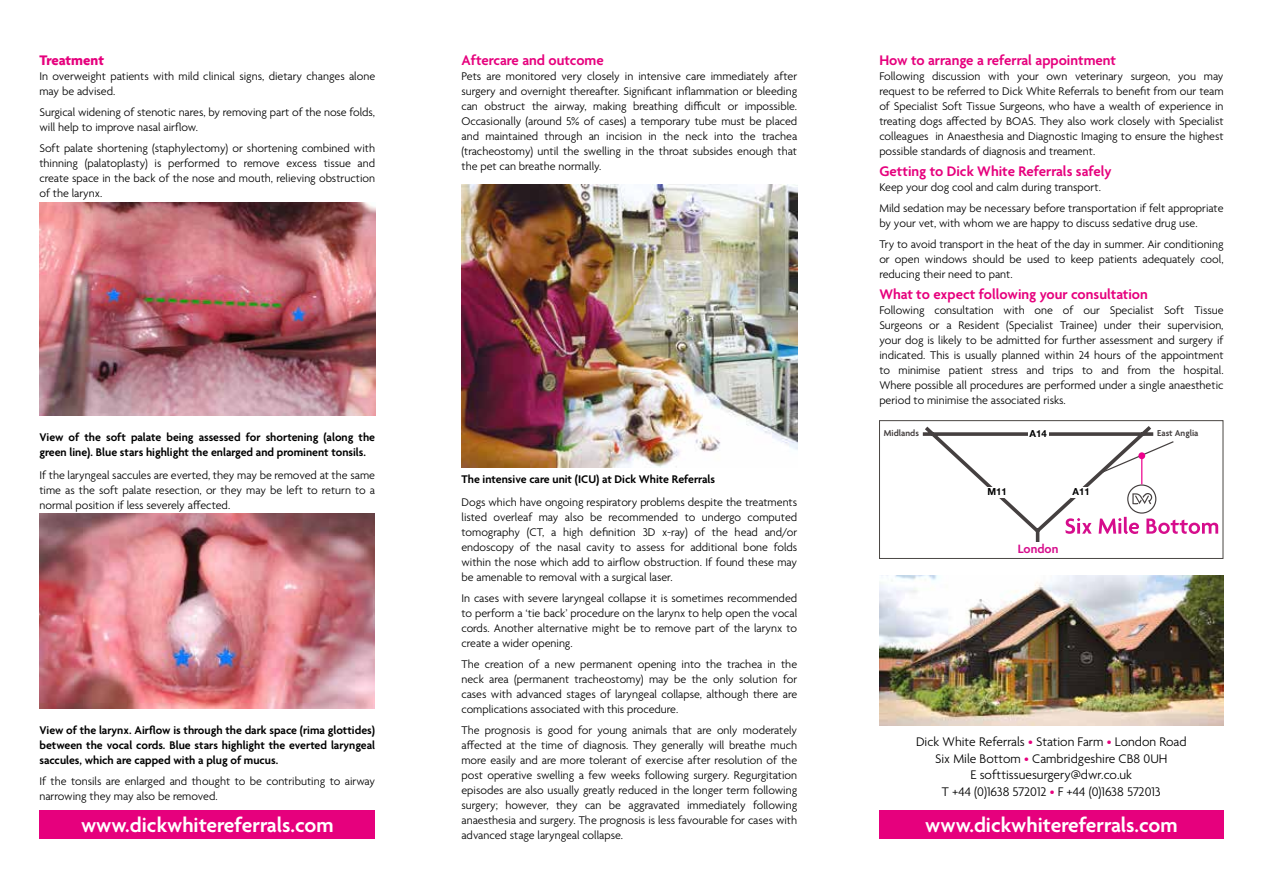
<style>
.page{position:relative;width:1263px;height:893px;background:#fff}
.page>*{position:absolute;margin:0;border:0;box-sizing:border-box;transform-origin:0 0}
.t1{font:600 21.75px "Agenda";color:#fff}
.t2{font:600 15px "Agenda";color:#e6007d}
.t3{font:700 15px "Agenda";letter-spacing:-.005em;color:#e6007d}
.t4{font:300 13.5px/16.5px "Agenda";color:#000;text-align:center}
.t5{font:600 13.05px "Agenda";color:#d60d8c}
.t6{font:300 12px/15px "Agenda";color:#000;text-align:justify}
.t7{font:600 12px/15px "Agenda";color:#000}
.t8{font:700 9.6px "Helvetica Neue";color:#000}
.t9{font:600 9.3px "Agenda";color:#454040}
.s1{color:#e6007d}
</style>
<div class="page">
<img style="left:39px;top:203px;width:336px;height:212px">
<img style="left:40px;top:513px;width:335px;height:196px">
<div style="left:39px;top:811px;width:336px;height:28px;background:#e6007d"></div>
<img style="left:879px;top:575px;width:344px;height:151px">
<div style="left:879px;top:420px;width:344px;height:139px;border:1px solid #4a4643"></div>
<svg style="left:922px;top:426px;width:296px;height:116px"></svg>
<div style="left:879px;top:811px;width:344px;height:28px;background:#e6007d"></div>
<img style="left:461px;top:185px;width:336px;height:283px">
<p class="t3" style="left:39px;top:52px;width:66px">Treatment</p>
<p class="t6" style="left:39px;top:69px;width:337px">In overweight patients with mild clinical signs, dietary changes alone may be advised.</p>
<p class="t6" style="left:39px;top:105px;width:337px">Surgical widening of stenotic nares, by removing part of the nose folds, will help to improve nasal airflow.</p>
<p class="t6" style="left:39px;top:141px;width:337px">Soft palate shortening (staphylectomy) or shortening combined with thinning (palatoplasty) is performed to remove excess tissue and create space in the back of the nose and mouth, relieving obstruction of the larynx.</p>
<p class="t7" style="left:39px;top:431px;width:337px">View of the soft palate being assessed for shortening (along the green line). Blue stars highlight the enlarged and prominent tonsils.</p>
<p class="t6" style="left:39px;top:468px;width:337px">If the laryngeal saccules are everted, they may be removed at the same time as the soft palate resection, or they may be left to return to a normal position if less severely affected.</p>
<p class="t7" style="left:39px;top:723px;width:337px;text-align:justify">View of the larynx. Airflow is through the dark space (rima glottides) between the vocal cords. Blue stars highlight the everted laryngeal saccules, which are capped with a plug of mucus.</p>
<p class="t6" style="left:39px;top:774px;width:337px">If the tonsils are enlarged and thought to be contributing to airway narrowing they may also be removed.</p>
<h1 class="t1" style="left:81px;top:813px;width:254px">www.dickwhitereferrals.com</h1>
<p class="t2" style="left:461px;top:52px;width:144px">Aftercare and outcome</p>
<p class="t6" style="left:461px;top:69px;width:337px">Pets are monitored very closely in intensive care immediately after surgery and overnight thereafter. Significant inflammation or bleeding can obstruct the airway, making breathing difficult or impossible.<br>Occasionally (around 5% of cases) a temporary tube must be placed and maintained through an incision in the neck into the trachea (tracheostomy) until the swelling in the throat subsides enough that the pet can breathe normally.</p>
<p class="t7" style="left:461px;top:473px;width:255px">The intensive care unit (ICU) at Dick White Referrals</p>
<p class="t6" style="left:461px;top:495px;width:337px">Dogs which have ongoing respiratory problems despite the treatments listed overleaf may also be recommended to undergo computed tomography (CT, a high definition 3D x-ray) of the head and/or endoscopy of the nasal cavity to assess for additional bone folds within the nose which add to airflow obstruction. If found these may be amenable to removal with a surgical laser.</p>
<p class="t6" style="left:461px;top:591px;width:337px">In cases with severe laryngeal collapse it is sometimes recommended to perform a ‘tie back’ procedure on the larynx to help open the vocal cords. Another alternative might be to remove part of the larynx to create a wider opening.</p>
<p class="t6" style="left:461px;top:657px;width:337px">The creation of a new permanent opening into the trachea in the neck area (permanent tracheostomy) may be the only solution for cases with advanced stages of laryngeal collapse, although there are complications associated with this procedure.</p>
<p class="t6" style="left:461px;top:723px;width:337px">The prognosis is good for young animals that are only moderately affected at the time of diagnosis. They generally will breathe much more easily and are more tolerant of exercise after resolution of the post operative swelling a few weeks following surgery. Regurgitation episodes are also usually greatly reduced in the longer term following surgery; however, they can be aggravated immediately following anaesthesia and surgery. The prognosis is less favourable for cases with advanced stage laryngeal collapse.</p>
<p class="t2" style="left:879px;top:52px;width:238px">How to arrange a referral appointment</p>
<p class="t6" style="left:879px;top:69px;width:346px">Following discussion with your own veterinary surgeon, you may request to be referred to Dick White Referrals to benefit from our team of Specialist Soft Tissue Surgeons, who have a wealth of experience in treating dogs affected by BOAS. They also work closely with Specialist colleagues in Anaesthesia and Diagnostic Imaging to ensure the highest possible standards of diagnosis and treament.</p>
<p class="t2" style="left:879px;top:163px;width:234px">Getting to Dick White Referrals safely</p>
<p class="t6" style="left:879px;top:177px;width:346px;line-height:21px">Keep your dog cool and calm during transport.<br>Mild sedation may be necessary before transportation if felt appropriate</p>
<p class="t6" style="left:879px;top:213px;width:346px;line-height:21px">by your vet, with whom we are happy to discuss sedative drug use.<br>Try to avoid transport in the heat of the day in summer. Air conditioning</p>
<p class="t6" style="left:879px;top:252px;width:346px">or open windows should be used to keep patients adequately cool, reducing their need to pant.</p>
<p class="t2" style="left:879px;top:286px;width:270px">What to expect following your consultation</p>
<p class="t6" style="left:879px;top:303px;width:346px">Following consultation with one of our Specialist Soft Tissue Surgeons or a Resident (Specialist Trainee) under their supervision, your dog is likely to be admitted for further assessment and surgery if indicated. This is usually planned within 24 hours of the appointment to minimise patient stress and trips to and from the hospital.<br>Where possible all procedures are performed under a single anaesthetic period to minimise the associated risks.</p>
<p class="t9" style="left:884px;top:428px;width:36px">Midlands</p>
<p class="t8" style="left:1029px;top:426px;width:19px">A14</p>
<p class="t9" style="left:1157px;top:428px;width:43px">East Anglia</p>
<p class="t8" style="left:987px;top:484px;width:21px">M11</p>
<p class="t8" style="left:1073px;top:484px;width:19px">A11</p>
<p class="t5" style="left:1018px;top:542px;width:42px">London</p>
<p class="t4" style="left:916px;top:734px;width:272px">Dick White Referrals <span class="s1">•</span> Station Farm <span class="s1">•</span> London Road Six Mile Bottom <span class="s1">•</span> Cambridgeshire CB8 0UH<br>E softtissuesurgery@dwr.co.uk<br>T +44 (0)1638 572012 <span class="s1">•</span> F +44 (0)1638 572013</p>
<h1 class="t1" style="left:925px;top:813px;width:254px">www.dickwhitereferrals.com</h1>
</div>
